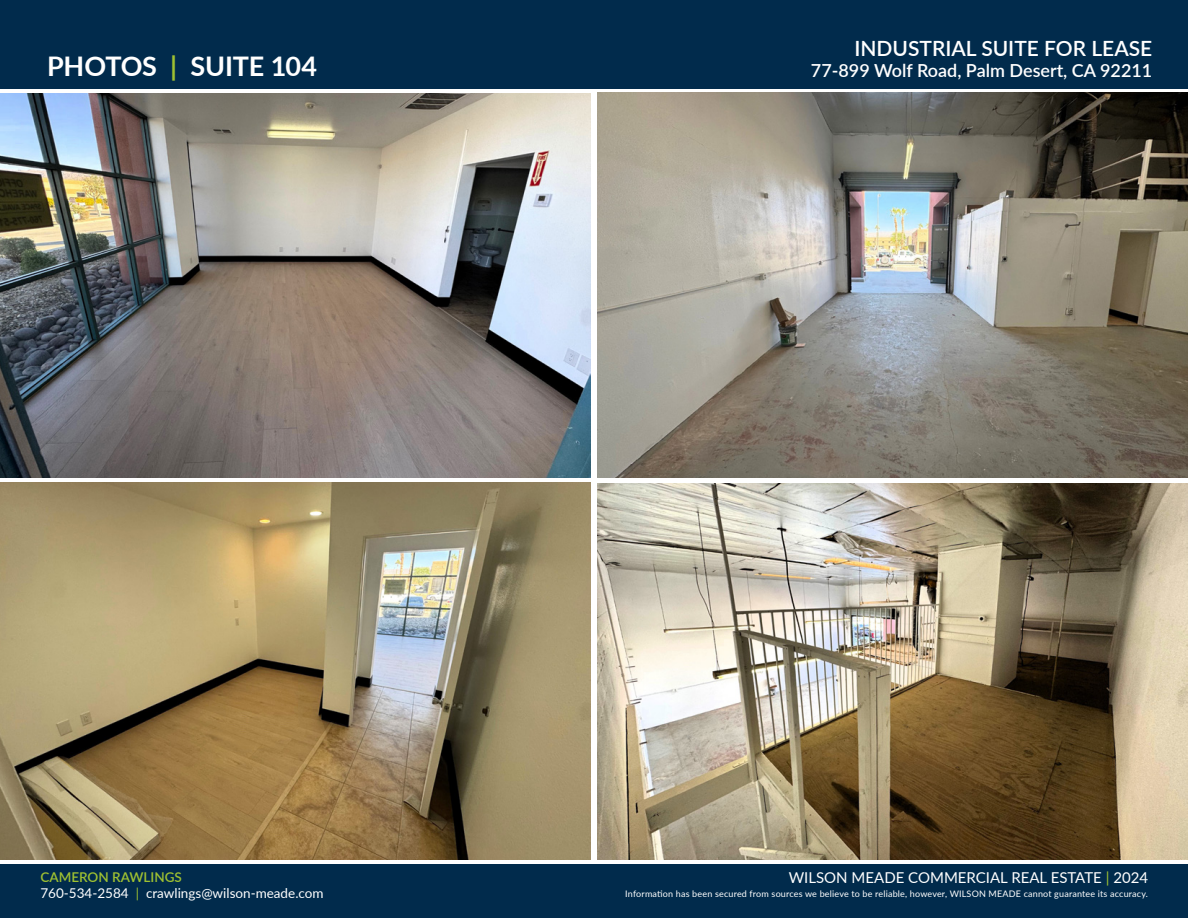
<style>
.page{position:relative;width:1188px;height:918px;background:#fff}
.page>*{position:absolute;margin:0;border:0;box-sizing:border-box;transform-origin:0 0}
.t1{font:700 27px "Lato";letter-spacing:-.01em;color:#fff}
.t2{font:600 21px "Lato";color:#fff}
.t3{font:600 18px "Lato";color:#fff}
.t4{font:15px "Lato";color:#fff}
.t5{font:13.5px/16.2px "Lato";color:#fff}
.t6{font:9px "Lato";letter-spacing:.02em;color:#fff}
.s1{color:#9fc131}
.s2{font-weight:600;color:#9fc131}
</style>
<div class="page">
<div style="left:0;top:864px;width:1188px;height:54px;background:#012b4c"></div>
<div style="left:0;top:0;width:1188px;height:89px;background:#012b4c"></div>
<img style="left:0;top:93px;width:591px;height:384px">
<img style="left:598px;top:93px;width:590px;height:384px">
<img style="left:598px;top:483px;width:590px;height:377px">
<img style="left:0;top:483px;width:590px;height:377px">
<p class="t1" style="left:47px;top:46px;width:272px">PHOTOS <span class="s1">|</span> SUITE 104</p>
<h2 class="t2" style="left:854px;top:33px;width:299px">INDUSTRIAL SUITE FOR LEASE</h2>
<h3 class="t3" style="left:811px;top:58px;width:343px">77-899 Wolf Road, Palm Desert, CA 92211</h3>
<h3 class="t5" style="left:40px;top:868px;width:285px"><span class="s2">CAMERON RAWLINGS<br></span>760-534-2584 <span class="s1">|</span> crawlings@wilson-meade.com</h3>
<h3 class="t4" style="left:789px;top:867px;width:361px">WILSON MEADE COMMERCIAL REAL ESTATE <span class="s1">|</span> 2024</h3>
<p class="t6" style="left:625px;top:888px;width:524px">Information has been secured from sources we believe to be reliable, however, WILSON MEADE cannot guarantee its accuracy.</p>
</div>
